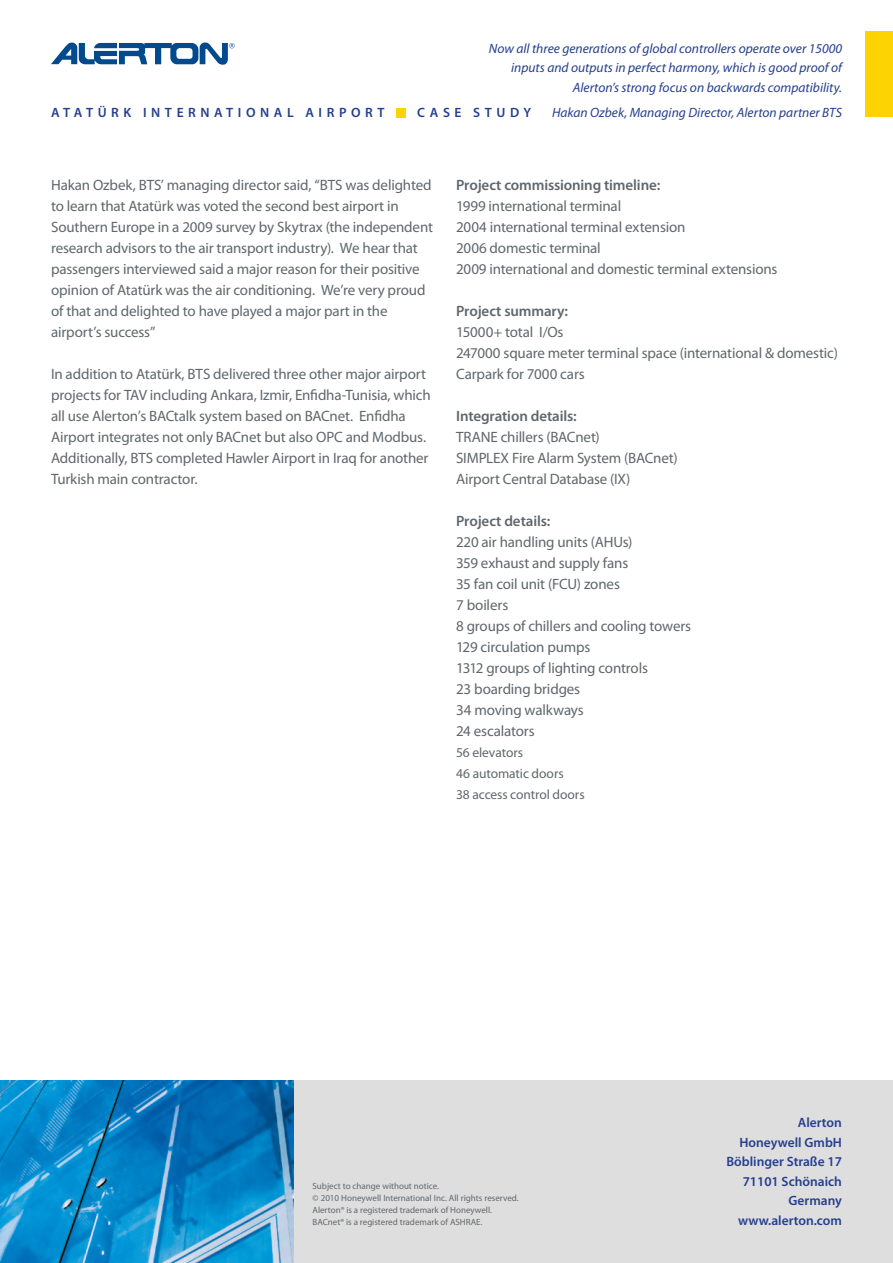
<style>
.page{position:relative;width:893px;height:1263px;background:#fff}
.page>*{position:absolute;margin:0;border:0;box-sizing:border-box;transform-origin:0 0}
.t1{font:15px/21px "Myriad Pro";letter-spacing:-.01em;color:#60676c}
.t2{font:600 15px "Myriad Pro";letter-spacing:-.01em;color:#60676c}
.t3{font:italic 13.5px/19.5px "Myriad Pro";color:#253f8e;text-align:right}
.t4{font:600 13.5px/19.5px "Myriad Pro";color:#253f8e;text-align:right}
.t5{font:13.5px/21px "Myriad Pro";letter-spacing:-.005em;color:#60676c}
.t6{font:600 13.5px "Myriad Pro";letter-spacing:.34em;color:#253f8e}
.t7{font:9px/12px "Myriad Pro";color:#60676c}
</style>
<div class="page">
<div style="left:866px;top:32px;width:27px;height:85px;background:#fed304"></div>
<div style="left:396px;top:108px;width:10px;height:9px;background:#fed304"></div>
<svg style="left:51px;top:42px;width:184px;height:23px"></svg>
<div style="left:0;top:1080px;width:893px;height:183px;background:#dededf"></div>
<img style="left:0;top:1080px;width:293px;height:183px">
<p class="t3" style="left:489px;top:38px;width:355px">Now all three generations of global controllers operate over 15000 inputs and outputs in perfect harmony, which is good proof of<br>Alerton’s strong focus on backwards compatibility.</p>
<p class="t6" style="left:51px;top:104px;width:333px">Atat ürk Int ernat i ona l Ai rport</p>
<p class="t6" style="left:417px;top:104px;width:116px">CASE STUDY</p>
<p class="t3" style="left:552px;top:103px;width:291px">Hakan Ozbek, Managing Director, Alerton partner BTS</p>
<p class="t1" style="left:51px;top:174px;width:384px">Hakan Ozbek, BTS’ managing director said, “BTS was delighted to learn that Atatürk was voted the second best airport in Southern Europe in a 2009 survey by Skytrax (the independent research advisors to the air transport industry). We hear that passengers interviewed said a major reason for their positive opinion of Atatürk was the air conditioning. We’re very proud of that and delighted to have played a major part in the airport’s success”</p>
<p class="t1" style="left:51px;top:363px;width:381px">In addition to Atatürk, BTS delivered three other major airport projects for TAV including Ankara, Izmir, Enfidha-Tunisia, which all use Alerton’s BACtalk system based on BACnet. Enfidha Airport integrates not only BACnet but also OPC and Modbus.<br>Additionally, BTS completed Hawler Airport in Iraq for another Turkish main contractor.</p>
<p class="t2" style="left:456px;top:175px;width:206px">Project commissioning timeline:</p>
<p class="t1" style="left:456px;top:195px;width:323px">1999 international terminal<br>2004 international terminal extension<br>2006 domestic terminal<br>2009 international and domestic terminal extensions</p>
<p class="t2" style="left:456px;top:301px;width:113px">Project summary:</p>
<p class="t1" style="left:456px;top:321px;width:383px">15000+ total I/Os<br>247000 square meter terminal space (international &amp; domestic)<br>Carpark for 7000 cars</p>
<p class="t2" style="left:456px;top:406px;width:122px">Integration details:</p>
<p class="t1" style="left:456px;top:426px;width:223px">TRANE chillers (BACnet)<br>SIMPLEX Fire Alarm System (BACnet)<br>Airport Central Database (IX)</p>
<p class="t2" style="left:456px;top:511px;width:96px">Project details:</p>
<p class="t1" style="left:456px;top:531px;width:237px">220 air handling units (AHUs)<br>359 exhaust and supply fans<br>35 fan coil unit (FCU) zones<br>7 boilers<br>8 groups of chillers and cooling towers<br>129 circulation pumps<br>1312 groups of lighting controls<br>23 boarding bridges<br>34 moving walkways<br>24 escalators</p>
<p class="t5" style="left:456px;top:742px;width:130px">56 elevators<br>46 automatic doors<br>38 access control doors</p>
<p class="t7" style="left:313px;top:1179px;width:208px">Subject to change without notice.<br>© 2010 Honeywell International Inc. All rights reserved.<br>Alerton® is a registered trademark of Honeywell.<br>BACnet® is a registered trademark of ASHRAE.</p>
<p class="t4" style="left:726px;top:1112px;width:117px">Alerton<br>Honeywell GmbH<br>Böblinger Straße 17<br>71101 Schönaich<br>Germany www.alerton.com</p>
</div>
